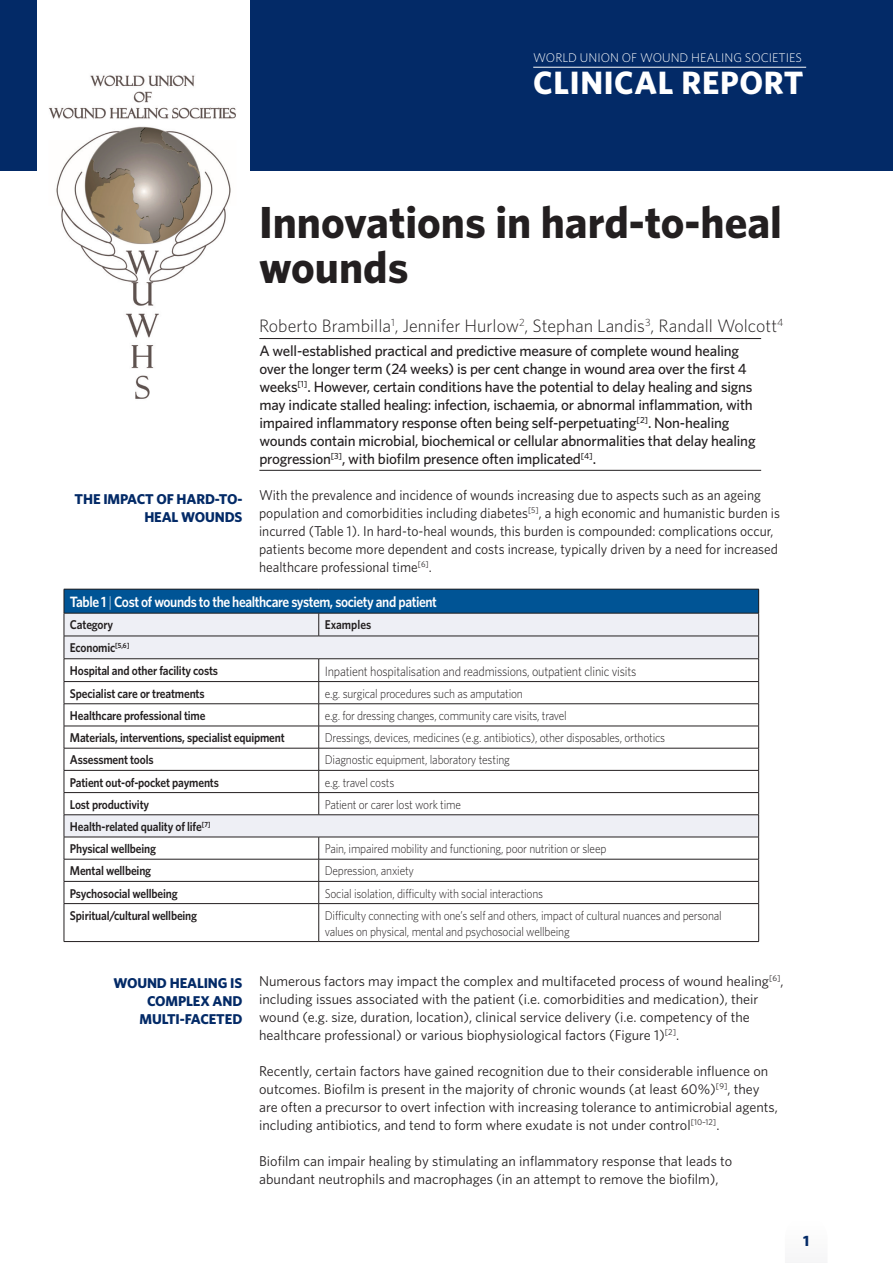
<style>
.page{position:relative;width:893px;height:1263px;background:#fff}
.page>*{position:absolute;margin:0;border:0;box-sizing:border-box;transform-origin:0 0}
.t1{font:700 45px/45px "Whitney";color:#231f20}
.t2{font:700 32.4px "Whitney";letter-spacing:.02em;color:#fff}
.t3{font:300 18px "Whitney";color:#231f20}
.t4{font:500 15px/18px "Whitney";letter-spacing:-.015em;color:#231f20}
.t5{font:600 15px "Whitney";letter-spacing:-.03em;color:#fff;scale:.9 1}
.t6{font:700 15px "Whitney";color:#032a67}
.t7{font:14.25px/18px "Whitney";color:#231f20}
.t8{font:14.25px/18px "Whitney";color:#231f20;scale:.95 1}
.t9{font:700 14.25px/18px "Whitney";letter-spacing:-.01em;color:#032a67;text-align:right}
.t10{font:300 13.5px "Whitney";letter-spacing:-.015em;color:#231f20;scale:.9 1}
.t11{font:300 12.75px/15.8px "Whitney";letter-spacing:-.015em;color:#231f20;scale:.9 1}
.t12{font:600 12.75px/22.8px "Whitney";letter-spacing:-.015em;color:#231f20;scale:.9 1}
.t13{font:300 12.6px "Whitney";color:#fff}
.s1{font-weight:300}
</style>
<div class="page">
<div style="left:0;top:0;width:893px;height:170px;background:#032a67"></div>
<hr style="left:533px;top:67px;width:273px;height:1px;background:#fff">
<div style="left:64px;top:589px;width:695px;height:24px;background:#005495"></div>
<div style="left:65px;top:614px;width:693px;height:44px;background:#eeeff5"></div>
<svg style="left:65px;top:659px;width:693px;height:282px"></svg>
<hr style="left:64px;top:589px;width:255px;height:1px;background:#231f20">
<hr style="left:319px;top:589px;width:440px;height:1px;background:#231f20">
<hr style="left:64px;top:613px;width:255px;height:1px;background:#231f20">
<hr style="left:319px;top:613px;width:440px;height:1px;background:#231f20">
<hr style="left:64px;top:636px;width:255px;height:1px;background:#231f20">
<hr style="left:319px;top:636px;width:440px;height:1px;background:#231f20">
<hr style="left:64px;top:658px;width:255px;height:1px;background:#231f20">
<hr style="left:319px;top:658px;width:440px;height:1px;background:#231f20">
<hr style="left:64px;top:681px;width:255px;height:1px;background:#231f20">
<hr style="left:319px;top:681px;width:440px;height:1px;background:#231f20">
<hr style="left:64px;top:703px;width:255px;height:1px;background:#231f20">
<hr style="left:319px;top:703px;width:440px;height:1px;background:#231f20">
<svg style="left:318px;top:613px;width:1px;height:23px"></svg>
<hr style="left:64px;top:726px;width:255px;height:1px;background:#231f20">
<hr style="left:319px;top:726px;width:440px;height:1px;background:#231f20">
<hr style="left:64px;top:748px;width:255px;height:1px;background:#231f20">
<hr style="left:319px;top:748px;width:440px;height:1px;background:#231f20">
<hr style="left:64px;top:770px;width:255px;height:1px;background:#231f20">
<hr style="left:319px;top:770px;width:440px;height:1px;background:#231f20">
<hr style="left:64px;top:792px;width:255px;height:1px;background:#231f20">
<hr style="left:319px;top:792px;width:440px;height:1px;background:#231f20">
<svg style="left:318px;top:659px;width:1px;height:155px"></svg>
<hr style="left:64px;top:814px;width:255px;height:1px;background:#231f20">
<hr style="left:319px;top:814px;width:440px;height:1px;background:#231f20">
<hr style="left:64px;top:837px;width:255px;height:1px;background:#231f20">
<hr style="left:319px;top:837px;width:440px;height:1px;background:#231f20">
<hr style="left:64px;top:859px;width:255px;height:1px;background:#231f20">
<hr style="left:319px;top:859px;width:440px;height:1px;background:#231f20">
<hr style="left:64px;top:881px;width:255px;height:1px;background:#231f20">
<svg style="left:64px;top:589px;width:1px;height:314px"></svg>
<hr style="left:319px;top:881px;width:440px;height:1px;background:#231f20">
<svg style="left:318px;top:837px;width:1px;height:66px"></svg>
<svg style="left:758px;top:589px;width:1px;height:314px"></svg>
<hr style="left:64px;top:903px;width:255px;height:1px;background:#231f20">
<hr style="left:64px;top:904px;width:1px;height:37px;background:#231f20">
<hr style="left:319px;top:903px;width:440px;height:1px;background:#231f20">
<hr style="left:318px;top:904px;width:1px;height:37px;background:#231f20">
<hr style="left:758px;top:904px;width:1px;height:37px;background:#231f20">
<hr style="left:64px;top:941px;width:255px;height:1px;background:#231f20">
<hr style="left:319px;top:941px;width:440px;height:1px;background:#231f20">
<hr style="left:259px;top:338px;width:502px;height:1px;background:#231f20">
<hr style="left:259px;top:470px;width:502px;height:1px;background:#231f20">
<div style="left:38px;top:0;width:212px;height:428px;background:#fff"></div>
<img style="left:49px;top:75px;width:187px;height:324px">
<p class="t13" style="left:533px;top:51px;width:270px">WORLD UNION OF WOUND HEALING SOCIETIES</p>
<h2 class="t2" style="left:533px;top:63px;width:272px">CLINICAL REPORT</h2>
<h1 class="t1" style="left:259px;top:199px;width:524px">Innovations in hard-to-heal wounds</h1>
<p class="t3" style="left:259px;top:315px;width:526px">Roberto Brambilla<sup>1</sup>, Jennifer Hurlow<sup>2</sup>, Stephan Landis<sup>3</sup>, Randall Wolcott<sup>4</sup></p>
<p class="t9" style="left:75px;top:489px;width:169px">THE IMPACT OF HARD-TO-<br>HEAL WOUNDS</p>
<p class="t4" style="left:259px;top:341px;width:498px">A well-established practical and predictive measure of complete wound healing over the longer term (24 weeks) is per cent change in wound area over the first 4 weeks<sup>[1]</sup>. However, certain conditions have the potential to delay healing and signs may indicate stalled healing: infection, ischaemia, or abnormal inflammation, with impaired inflammatory response often being self-perpetuating<sup>[2]</sup>. Non-healing wounds contain microbial, biochemical or cellular abnormalities that delay healing progression<sup>[3]</sup>, with biofilm presence often implicated<sup>[4]</sup>.</p>
<p class="t8" style="left:259px;top:485px;width:550px">With the prevalence and incidence of wounds increasing due to aspects such as an ageing population and comorbidities including diabetes<sup>[5]</sup>, a high economic and humanistic burden is incurred (Table 1). In hard-to-heal wounds, this burden is compounded: complications occur, patients become more dependent and costs increase, typically driven by a need for increased healthcare professional time<sup>[6]</sup>.</p>
<p class="t5" style="left:70px;top:593px;width:409px">Table 1 <span class="s1">|</span> Cost of wounds to the healthcare system, society and patient</p>
<p class="t12" style="left:70px;top:613px;width:50px">Category</p>
<p class="t12" style="left:325px;top:613px;width:53px">Examples</p>
<p class="t12" style="left:70px;top:636px;width:166px">Economic<sup>[5,6]<br></sup>Hospital and other facility costs</p>
<p class="t10" style="left:325px;top:663px;width:348px">Inpatient hospitalisation and readmissions, outpatient clinic visits</p>
<p class="t12" style="left:70px;top:681px;width:151px">Specialist care or treatments</p>
<p class="t11" style="left:325px;top:685px;width:222px">e.g. surgical procedures such as amputation</p>
<p class="t12" style="left:70px;top:704px;width:152px">Healthcare professional time</p>
<p class="t11" style="left:325px;top:707px;width:271px">e.g. for dressing changes, community care visits, travel</p>
<p class="t12" style="left:70px;top:726px;width:240px">Materials, interventions, specialist equipment</p>
<p class="t11" style="left:325px;top:730px;width:380px">Dressings, devices, medicines (e.g. antibiotics), other disposables, orthotics</p>
<p class="t12" style="left:70px;top:748px;width:94px">Assessment tools</p>
<p class="t11" style="left:325px;top:752px;width:207px">Diagnostic equipment, laboratory testing</p>
<p class="t12" style="left:70px;top:770px;width:167px">Patient out-of-pocket payments</p>
<p class="t11" style="left:325px;top:774px;width:79px">e.g. travel costs</p>
<p class="t12" style="left:70px;top:792px;width:89px">Lost productivity</p>
<p class="t11" style="left:325px;top:796px;width:153px">Patient or carer lost work time</p>
<p class="t12" style="left:70px;top:815px;width:158px;line-height:22.2px">Health-related quality of life<sup>[7]<br></sup>Physical wellbeing</p>
<p class="t11" style="left:325px;top:841px;width:314px">Pain, impaired mobility and functioning, poor nutrition or sleep</p>
<p class="t12" style="left:70px;top:859px;width:92px">Mental wellbeing</p>
<p class="t11" style="left:325px;top:863px;width:101px">Depression, anxiety</p>
<p class="t12" style="left:70px;top:881px;width:121px">Psychosocial wellbeing</p>
<p class="t11" style="left:325px;top:885px;width:244px">Social isolation, difficulty with social interactions</p>
<p class="t12" style="left:70px;top:903px;width:143px">Spiritual/cultural wellbeing</p>
<p class="t11" style="left:325px;top:907px;width:443px">Difficulty connecting with one’s self and others, impact of cultural nuances and personal values on physical, mental and psychosocial wellbeing</p>
<p class="t9" style="left:113px;top:974px;width:130px">WOUND HEALING IS<br>COMPLEX AND<br>MULTI-FACETED</p>
<p class="t7" style="left:259px;top:971px;width:526px">Numerous factors may impact the complex and multifaceted process of wound healing<sup>[6]</sup>, including issues associated with the patient (i.e. comorbidities and medication), their wound (e.g. size, duration, location), clinical service delivery (i.e. competency of the healthcare professional) or various biophysiological factors (Figure 1)<sup>[2]</sup>.</p>
<p class="t7" style="left:259px;top:1061px;width:520px">Recently, certain factors have gained recognition due to their considerable influence on outcomes. Biofilm is present in the majority of chronic wounds (at least 60%)<sup>[9]</sup>, they are often a precursor to overt infection with increasing tolerance to antimicrobial agents, including antibiotics, and tend to form where exudate is not under control<sup>[10–12]</sup>.</p>
<p class="t7" style="left:259px;top:1151px;width:475px">Biofilm can impair healing by stimulating an inflammatory response that leads to abundant neutrophils and macrophages (in an attempt to remove the biofilm),</p>
<p class="t6" style="left:803px;top:1232px;width:8px">1</p>
</div>
